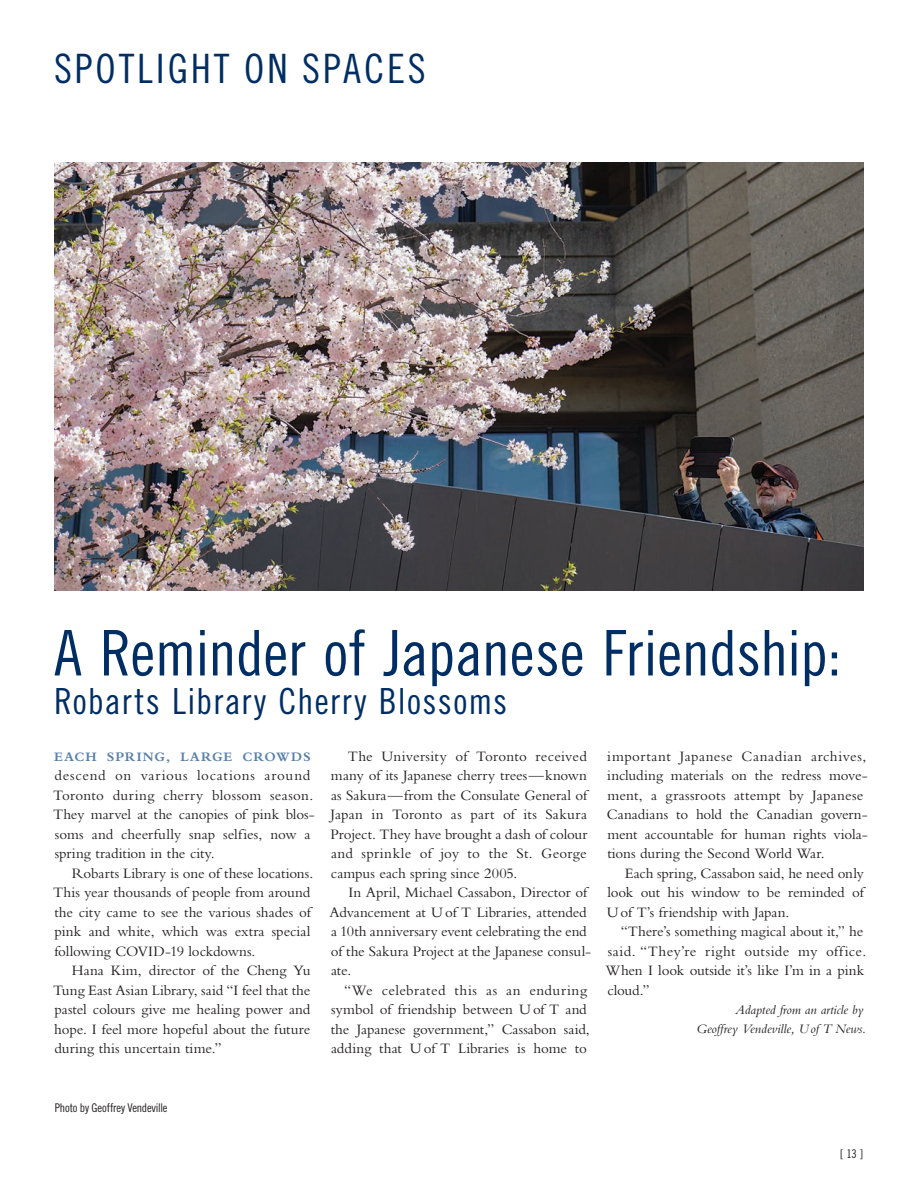
<style>
.page{position:relative;width:918px;height:1188px;background:#fff}
.page>*{position:absolute;margin:0;border:0;box-sizing:border-box;transform-origin:0 0}
.t1{font:63px "Trade Gothic LT Std Cn 18";letter-spacing:-.01em;color:#002e64}
.t2{font:40.5px "Trade Gothic LT Std Cn 18";letter-spacing:.07em;color:#002e64}
.t3{font:36px "Trade Gothic LT Std Cn 18";letter-spacing:.035em;color:#002e64}
.t4{font:15px/19.5px "Bembo";letter-spacing:.005em;color:#231f20}
.t5{font:italic 13.5px/19.5px "Bembo";letter-spacing:-.005em;color:#231f20;text-align:right}
.t6{font:700 13.5px "Bembo";letter-spacing:.07em;color:#5980aa}
.t7{font:12px "Trade Gothic LT Std Cn 18";letter-spacing:-.015em;color:#231f20}
</style>
<div class="page">
<img style="left:54px;top:162px;width:810px;height:429px">
<h2 class="t2" style="left:54px;top:45px;width:373px">SPOTLIGHT ON SPACES</h2>
<h1 class="t1" style="left:54px;top:616px;width:789px">A Reminder of Japanese Friendship:</h1>
<h3 class="t3" style="left:54px;top:680px;width:455px">Robarts Library Cherry Blossoms</h3>
<p class="t6" style="left:54px;top:749px;width:258px">EACH SPRING, LARGE CROWDS</p>
<p class="t4" style="left:53px;top:765px;width:263px">descend on various locations around Toronto during cherry blossom season.<br>They marvel at the canopies of pink blos&shy;soms and cheerfully snap selfies, now a spring tradition in the city.</p>
<p class="t4" style="left:53px;top:863px;width:262px;text-indent:19px">Robarts Library is one of these locations.<br>This year thousands of people from around the city came to see the various shades of pink and white, which was extra special following COVID-19 lockdowns.</p>
<p class="t4" style="left:53px;top:960px;width:259px;text-align:justify;text-indent:19px">Hana Kim, director of the Cheng Yu Tung East Asian Library, said “I feel that the pastel colours give me healing power and hope. I feel more hopeful about the future during this uncertain time.”</p>
<p class="t4" style="left:330px;top:746px;width:259px;text-align:justify;text-indent:17px">The University of Toronto received many of its Japanese cherry trees—known as Sakura—from the Consulate General of Japan in Toronto as part of its Sakura Project. They have brought a dash of colour and sprinkle of joy to the St. George campus each spring since 2005.</p>
<p class="t4" style="left:330px;top:882px;width:263px;text-indent:19px">In April, Michael Cassabon, Director of Advancement at Uof T Libraries, attended a 10th anniversary event celebrating the end of the Sakura Project at the Japanese consul&shy;ate.</p>
<p class="t4" style="left:331px;top:980px;width:261px;text-indent:13px">“We celebrated this as an enduring symbol of friendship between Uof T and the Japanese government,” Cassabon said, adding that Uof T Libraries is home to</p>
<p class="t4" style="left:607px;top:746px;width:262px">important Japanese Canadian archives, including materials on the redress move&shy;ment, a grassroots attempt by Japanese Canadians to hold the Canadian govern&shy;ment accountable for human rights viola&shy;tions during the Second World War.</p>
<p class="t4" style="left:607px;top:863px;width:259px;text-align:justify;text-indent:18px">Each spring, Cassabon said, he need only look out his window to be reminded of Uof T’s friendship with Japan.</p>
<p class="t4" style="left:606px;top:921px;width:262px;text-indent:15px">“There’s something magical about it,” he said. “They’re right outside my office.<br>When I look outside it’s like I’m in a pink cloud.”</p>
<p class="t5" style="left:696px;top:1000px;width:172px">Adapted from an article by<br>Geoffrey Vendeville, Uof T News.</p>
<p class="t7" style="left:55px;top:1100px;width:114px">Photo by Geoffrey Vendeville</p>
<p class="t7" style="left:840px;top:1147px;width:25px">[ 13 ]</p>
</div>
